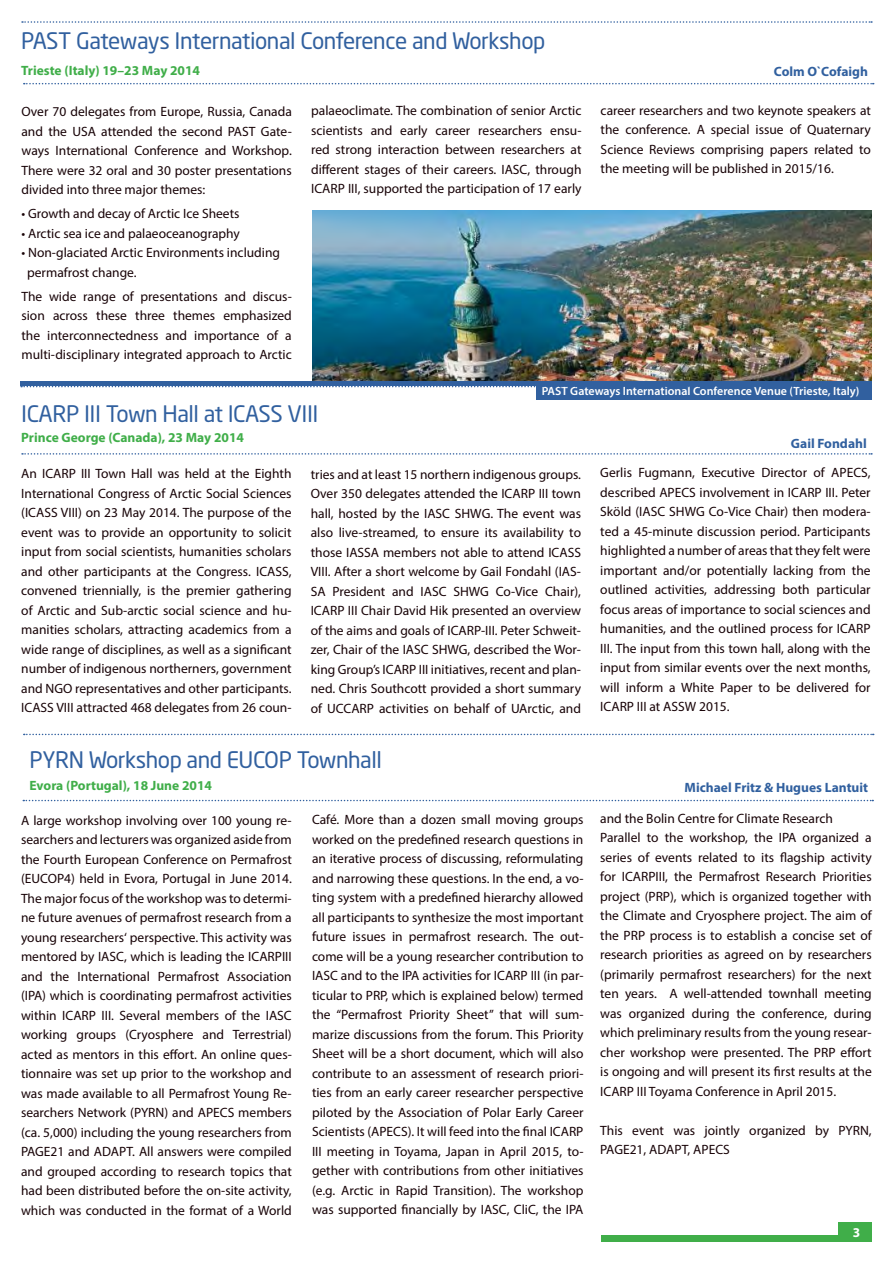
<style>
.page{position:relative;width:893px;height:1263px;background:#fff}
.page>*{position:absolute;margin:0;border:0;box-sizing:border-box;transform-origin:0 0}
.t1{font:22.5px "Neo Sans Std";letter-spacing:-.02em;color:#31609f}
.t2{font:13.5px/19.5px "Myriad Pro";color:#170206;text-align:justify}
.t3{font:700 13.5px "Myriad Pro";color:#40ae49}
.t4{font:700 13.5px "Myriad Pro";color:#31609f}
.t5{font:700 13.5px "Myriad Pro";color:#fff}
.t6{font:600 12px "Myriad Pro";color:#fff}
</style>
<div class="page">
<div style="left:601px;top:1235px;width:271px;height:7px;background:#40ae49"></div>
<div style="left:839px;top:1222px;width:33px;height:19px;background:#40ae49"></div>
<svg style="left:23px;top:800px;width:850px;height:1px"></svg>
<img style="left:312px;top:211px;width:560px;height:170px">
<div style="left:536px;top:381px;width:336px;height:19px;background:#31609f"></div>
<div style="left:20px;top:381px;width:851px;height:5px;background:#31609f"></div>
<svg style="left:22px;top:21px;width:850px;height:2px"></svg>
<svg style="left:22px;top:453px;width:850px;height:2px"></svg>
<svg style="left:24px;top:83px;width:850px;height:1px"></svg>
<svg style="left:21px;top:386px;width:515px;height:1px"></svg>
<svg style="left:24px;top:734px;width:850px;height:1px"></svg>
<p class="t1" style="left:21px;top:27px;width:526px">PAST Gateways International Conference and Workshop</p>
<p class="t3" style="left:21px;top:61px;width:180px">Trieste (Italy) 19–23 May 2014</p>
<p class="t4" style="left:774px;top:63px;width:96px">Colm O`Cofaigh</p>
<p class="t2" style="left:21px;top:102px;width:272px">Over 70 delegates from Europe, Russia, Canada and the USA attended the second PAST Gate&shy;ways International Conference and Workshop.<br>There were 32 oral and 30 poster presentations divided into three major themes:</p>
<p class="t2" style="left:21px;top:204px;width:220px">• Growth and decay of Arctic Ice Sheets</p>
<p class="t2" style="left:21px;top:223px;width:220px">• Arctic sea ice and palaeoceanography</p>
<p class="t2" style="left:21px;top:243px;width:260px">• Non-glaciated Arctic Environments including</p>
<p class="t2" style="left:27px;top:262px;width:111px">permafrost change.</p>
<p class="t2" style="left:21px;top:286px;width:272px">The wide range of presentations and discus&shy;sion across these three themes emphasized the interconnectedness and importance of a multi-disciplinary integrated approach to Arctic</p>
<p class="t2" style="left:311px;top:101px;width:272px">palaeoclimate. The combination of senior Arctic scientists and early career researchers ensu&shy;red strong interaction between researchers at different stages of their careers. IASC, through ICARP III, supported the participation of 17 early</p>
<p class="t2" style="left:601px;top:100px;width:272px">career researchers and two keynote speakers at the conference. A special issue of Quaternary Science Reviews comprising papers related to the meeting will be published in 2015/16.</p>
<p class="t6" style="left:542px;top:383px;width:319px">PAST Gateways International Conference Venue (Trieste, Italy)</p>
<p class="t1" style="left:21px;top:400px;width:299px">ICARP III Town Hall at ICASS VIII</p>
<p class="t3" style="left:21px;top:429px;width:224px">Prince George (Canada), 23 May 2014</p>
<p class="t4" style="left:791px;top:434px;width:77px">Gail Fondahl</p>
<p class="t2" style="left:21px;top:464px;width:272px">An ICARP III Town Hall was held at the Eighth International Congress of Arctic Social Sciences (ICASS VIII) on 23 May 2014. The purpose of the event was to provide an opportunity to solicit input from social scientists, humanities scholars and other participants at the Congress. ICASS, convened triennially, is the premier gathering of Arctic and Sub-arctic social science and hu&shy;manities scholars, attracting academics from a wide range of disciplines, as well as a significant number of indigenous northerners, government and NGO representatives and other participants.<br>ICASS VIII attracted 468 delegates from 26 coun-</p>
<p class="t2" style="left:311px;top:464px;width:272px">tries and at least 15 northern indigenous groups.</p>
<p class="t2" style="left:311px;top:484px;width:272px">Over 350 delegates attended the ICARP III town hall, hosted by the IASC SHWG. The event was also live-streamed, to ensure its availability to those IASSA members not able to attend ICASS VIII. After a short welcome by Gail Fondahl (IAS-SA President and IASC SHWG Co-Vice Chair), ICARP III Chair David Hik presented an overview of the aims and goals of ICARP-III. Peter Schweit&shy;zer, Chair of the IASC SHWG, described the Wor&shy;king Group’s ICARP III initiatives, recent and plan&shy;ned. Chris Southcott provided a short summary of UCCARP activities on behalf of UArctic, and</p>
<p class="t1" style="left:30px;top:745px;width:354px">PYRN Workshop and EUCOP Townhall</p>
<p class="t3" style="left:30px;top:777px;width:184px">Evora (Portugal), 18 June 2014</p>
<p class="t2" style="left:21px;top:810px;width:272px">A large workshop involving over 100 young re&shy;searchers and lecturers was organized aside from the Fourth European Conference on Permafrost (EUCOP4) held in Evora, Portugal in June 2014.<br>The major focus of the workshop was to determi&shy;ne future avenues of permafrost research from a young researchers‘ perspective. This activity was mentored by IASC, which is leading the ICARPIII and the International Permafrost Association (IPA) which is coordinating permafrost activities within ICARP III. Several members of the IASC working groups (Cryosphere and Terrestrial) acted as mentors in this effort. An online ques&shy;tionnaire was set up prior to the workshop and was made available to all Permafrost Young Re&shy;searchers Network (PYRN) and APECS members (ca. 5,000) including the young researchers from PAGE21 and ADAPT. All answers were compiled and grouped according to research topics that had been distributed before the on-site activity, which was conducted in the format of a World</p>
<p class="t2" style="left:312px;top:809px;width:273px">Café. More than a dozen small moving groups worked on the predefined research questions in an iterative process of discussing, reformulating and narrowing these questions. In the end, a vo&shy;ting system with a predefined hierarchy allowed all participants to synthesize the most important future issues in permafrost research. The out&shy;come will be a young researcher contribution to IASC and to the IPA activities for ICARP III (in par&shy;ticular to PRP, which is explained below) termed the “Permafrost Priority Sheet” that will sum&shy;marize discussions from the forum. This Priority Sheet will be a short document, which will also contribute to an assessment of research priori&shy;ties from an early career researcher perspective piloted by the Association of Polar Early Career Scientists (APECS). It will feed into the final ICARP III meeting in Toyama, Japan in April 2015, to&shy;gether with contributions from other initiatives (e.g. Arctic in Rapid Transition). The workshop was supported financially by IASC, CliC, the IPA</p>
<p class="t2" style="left:600px;top:463px;width:272px">Gerlis Fugmann, Executive Director of APECS, described APECS involvement in ICARP III. Peter Sköld (IASC SHWG Co-Vice Chair) then modera&shy;ted a 45-minute discussion period. Participants highlighted a number of areas that they felt were important and/or potentially lacking from the outlined activities, addressing both particular focus areas of importance to social sciences and humanities, and the outlined process for ICARP III. The input from this town hall, along with the input from similar events over the next months, will inform a White Paper to be delivered for ICARP III at ASSW 2015.</p>
<p class="t4" style="left:685px;top:778px;width:185px">Michael Fritz &amp; Hugues Lantuit</p>
<p class="t2" style="left:600px;top:808px;width:234px">and the Bolin Centre for Climate Research</p>
<p class="t2" style="left:600px;top:828px;width:273px">Parallel to the workshop, the IPA organized a series of events related to its flagship activity for ICARPIII, the Permafrost Research Priorities project (PRP), which is organized together with the Climate and Cryosphere project. The aim of the PRP process is to establish a concise set of research priorities as agreed on by researchers (primarily permafrost researchers) for the next ten years. A well-attended townhall meeting was organized during the conference, during which preliminary results from the young resear&shy;cher workshop were presented. The PRP effort is ongoing and will present its first results at the ICARP III Toyama Conference in April 2015.</p>
<p class="t2" style="left:600px;top:1120px;width:273px">This event was jointly organized by PYRN,<br>PAGE21, ADAPT, APECS</p>
<p class="t5" style="left:853px;top:1224px;width:9px">3</p>
</div>
